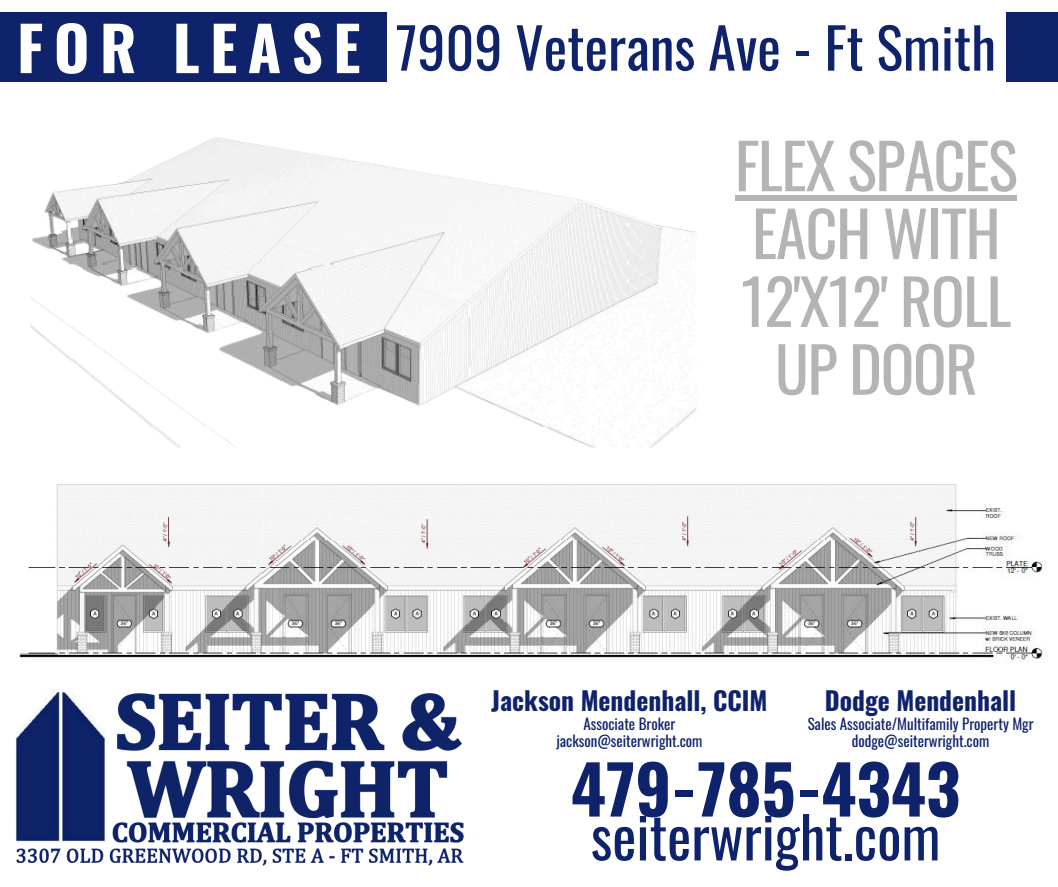
<style>
.page{position:relative;width:1058px;height:887px;background:#fff}
.page>*{position:absolute;margin:0;border:0;box-sizing:border-box;transform-origin:0 0}
.t1{font:700 66.9px "Oswald";color:#0f236c}
.t2{font:62.4px/67.8px "Oswald";letter-spacing:-.02em;color:#b4b4b4;text-align:center}
.t3{font:700 61.05px "Oswald";letter-spacing:.17em;color:#fff}
.t4{font:57.3px "Oswald";color:#0f236c}
.t5{font:55.95px "Oswald";color:#0f236c}
.t6{font:700 25.5px "Oswald";color:#0f236c}
.t7{font:15px/17.2px "Oswald";color:#0f236c;text-align:center}
</style>
<div class="page">
<div style="left:1006px;top:13px;width:52px;height:69px;background:#0f236c"></div>
<img style="left:16px;top:691px;width:448px;height:175px">
<div style="left:0;top:13px;width:387px;height:69px;background:#0f236c"></div>
<img style="left:19px;top:484px;width:1024px;height:177px">
<img style="left:30px;top:137px;width:667px;height:311px">
<div style="left:735px;top:195px;width:281px;height:6px;background:#b4b4b4"></div>
<h1 class="t3" style="left:17px;top:0;width:345px">FOR LEASE</h1>
<h4 class="t5" style="left:396px;top:4px;width:601px">7909 Veterans Ave - Ft Smith</h4>
<h2 class="t2" style="left:735px;top:129px;width:284px">FLEX SPACES<br>EACH WITH<br>12'X12' ROLL<br>UP DOOR</h2>
<h3 class="t6" style="left:491px;top:680px;width:278px">Jackson Mendenhall, CCIM</h3>
<p class="t7" style="left:556px;top:714px;width:147px">Associate Broker jackson@seiterwright.com</p>
<h3 class="t6" style="left:825px;top:680px;width:193px">Dodge Mendenhall</h3>
<p class="t7" style="left:807px;top:714px;width:227px">Sales Associate/Multifamily Property Mgr dodge@seiterwright.com</p>
<h1 class="t1" style="left:571px;top:736px;width:391px">479-785-4343</h1>
<h3 class="t4" style="left:591px;top:792px;width:351px">seiterwright.com</h3>
</div>
